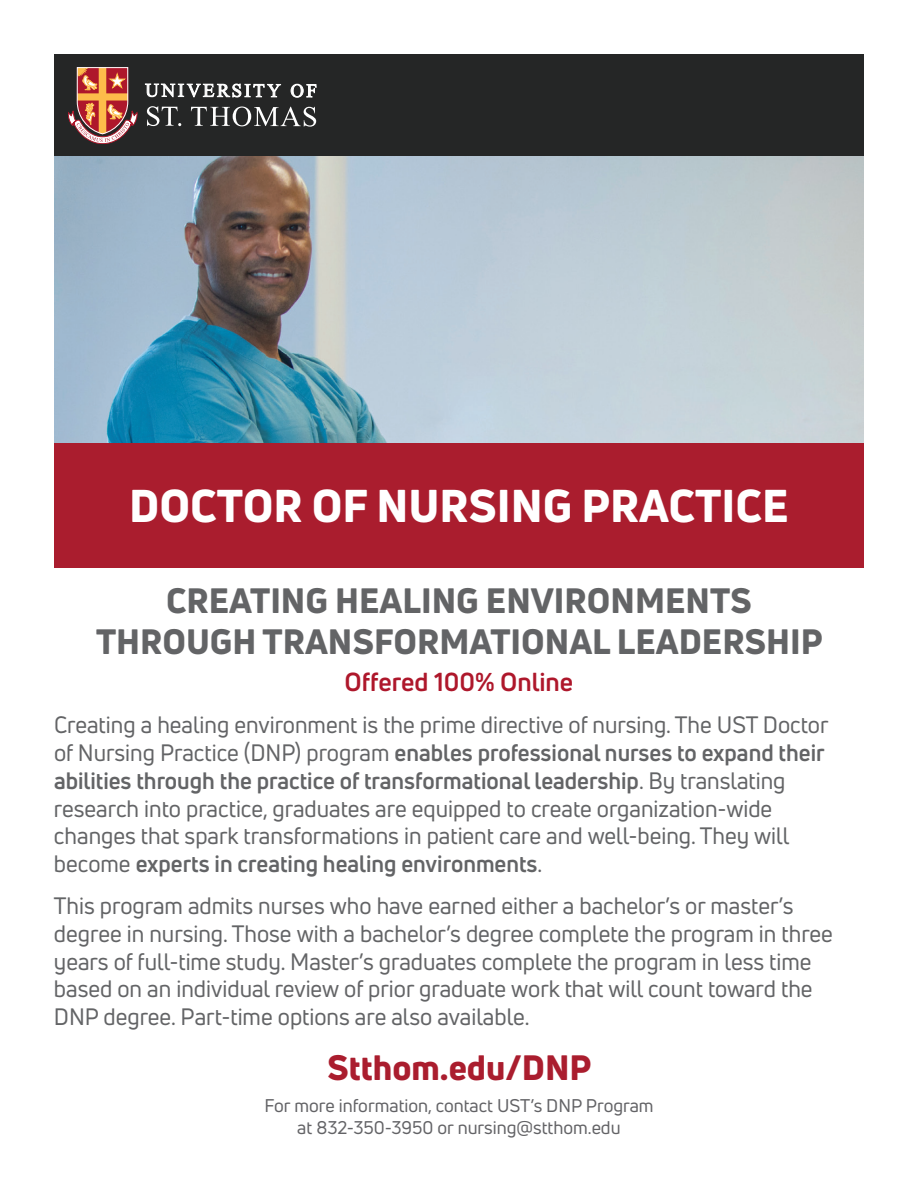
<style>
.page{position:relative;width:918px;height:1188px;background:#fff}
.page>*{position:absolute;margin:0;border:0;box-sizing:border-box;transform-origin:0 0}
.t1{font:800 45px "Uni Neue";color:#fff}
.t2{font:800 34.5px "Uni Neue";color:#636466}
.t3{font:800 34.5px "Uni Neue";color:#aa1d2e}
.t4{font:700 25.5px "Uni Neue";color:#ae172b}
.t5{font:23.25px/27.9px "Uni Neue";color:#636466}
.t6{font:18px "Uni Neue";color:#636366}
.s1{font-weight:700}
</style>
<div class="page">
<div style="left:54px;top:54px;width:810px;height:103px;background:#252626"></div>
<svg style="left:145px;top:84px;width:136px;height:13px"></svg>
<svg style="left:291px;top:84px;width:25px;height:13px"></svg>
<svg style="left:147px;top:106px;width:34px;height:20px"></svg>
<svg style="left:191px;top:107px;width:125px;height:20px"></svg>
<svg style="left:68px;top:67px;width:70px;height:77px"></svg>
<img style="left:54px;top:157px;width:810px;height:286px">
<div style="left:54px;top:443px;width:810px;height:125px;background:#aa1d2e"></div>
<p class="t1" style="left:129px;top:475px;width:661px">DOCTOR OF NURSING PRACTICE</p>
<p class="t2" style="left:166px;top:577px;width:587px">CREATING HEALING ENVIRONMENTS</p>
<p class="t2" style="left:96px;top:618px;width:728px">THROUGH TRANSFORMATIONAL LEADERSHIP</p>
<p class="t4" style="left:345px;top:666px;width:230px">Offered 100% Online</p>
<p class="t5" style="left:54px;top:710px;width:776px">Creating a healing environment is the prime directive of nursing. The UST Doctor of Nursing Practice (DNP) program <span class="s1">enables professional nurses to expand their abilities through the practice of transformational leadership</span>. By translating research into practice, graduates are equipped to create organization-wide changes that spark transformations in patient care and well-being. They will become <span class="s1">experts in creating healing environments</span>.</p>
<p class="t5" style="left:54px;top:891px;width:780px">This program admits nurses who have earned either a bachelor’s or master’s degree in nursing. Those with a bachelor’s degree complete the program in three years of full-time study. Master’s graduates complete the program in less time based on an individual review of prior graduate work that will count toward the DNP degree. Part-time options are also available.</p>
<p class="t3" style="left:327px;top:1044px;width:266px">Stthom.edu/DNP</p>
<p class="t6" style="left:264px;top:1095px;width:391px">For more information, contact UST’s DNP Program</p>
<p class="t6" style="left:297px;top:1116px;width:325px">at 832-350-3950 or nursing@stthom.edu</p>
</div>
